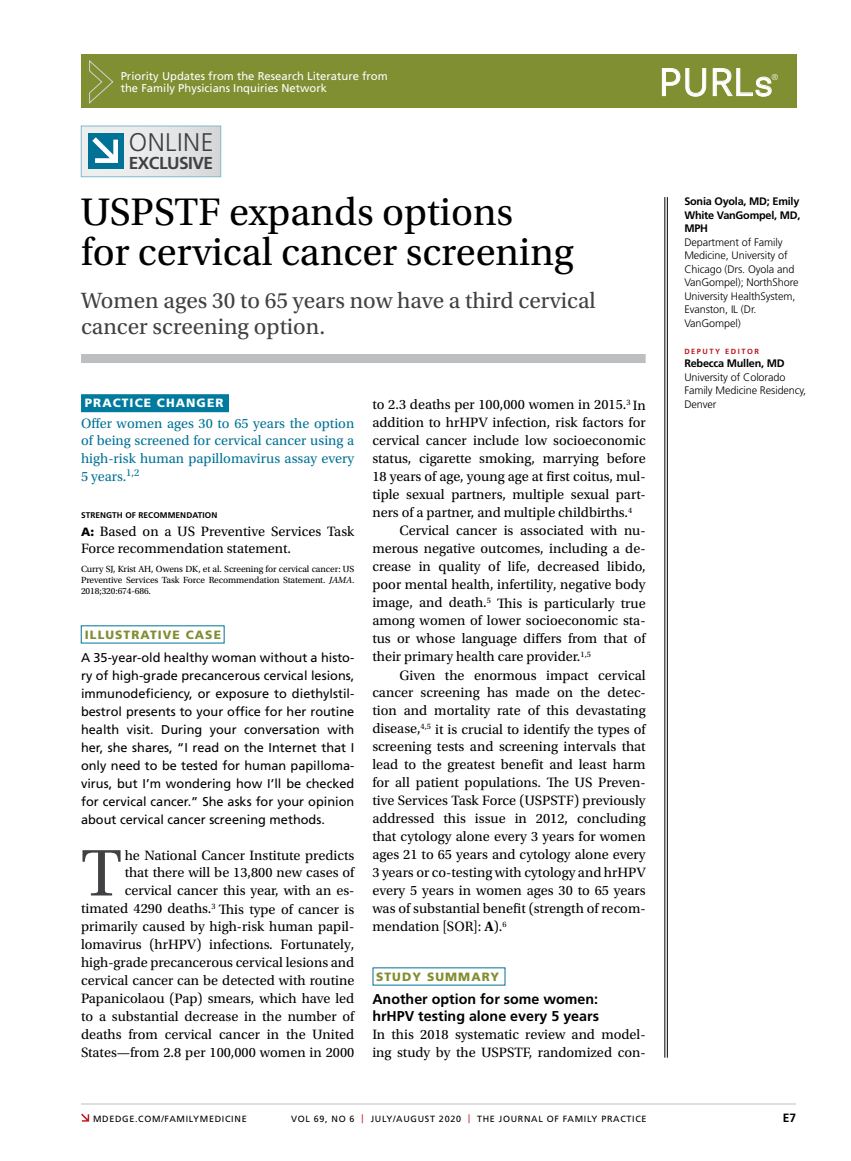
<style>
.page{position:relative;width:851px;height:1161px;background:#fff}
.page>*{position:absolute;margin:0;border:0;box-sizing:border-box;transform-origin:0 0}
.t1{font:69.45px "Utopia Std";color:#414042}
.t2{font:40.5px/40.5px "Utopia Std";color:#000}
.t3{font:36px "Neuzeit SLT Std";letter-spacing:.04em;color:#fff}
.t4{font:300 25.5px "Frutiger LT Std";letter-spacing:.02em;color:#414042}
.t5{font:23.25px/26.2px "Utopia Std";color:#414042}
.t6{font:700 17.25px "Frutiger LT Std";letter-spacing:-.03em;color:#414042}
.t7{font:14.25px/18px "Utopia Std";color:#000}
.t8{font:14.25px/18px "Utopia Std";color:#007296;text-align:justify}
.t9{font:700 14.25px/18px "Frutiger LT Std";color:#000}
.t10{font:12.75px/18px "Frutiger LT Std";color:#000;text-align:justify}
.t11{font:900 12px "Frutiger LT Std";letter-spacing:.09em;color:#7f8f32}
.t12{font:900 12px "Frutiger LT Std";letter-spacing:.09em;color:#fff}
.t13{font:700 12px "Frutiger LT Std";color:#000}
.t14{font:11.25px/12.1px "Frutiger LT Std";color:#fff}
.t15{font:300 10.8px/13.5px "Frutiger LT Std";letter-spacing:-.01em;color:#000}
.t16{font:700 10.8px/13.5px "Frutiger LT Std";letter-spacing:-.02em;color:#000;text-align:justify}
.t17{font:9.3px/10.8px "Utopia Std";letter-spacing:-.01em;color:#000;text-align:justify}
.t18{font:9px "Frutiger LT Std";letter-spacing:.075em;color:#000}
.t19{font:700 8.25px "Frutiger LT Std";letter-spacing:.01em;color:#000}
.t20{font:7.8px "Neuzeit SLT Std";color:#fff}
.t21{font:700 7.5px "Frutiger LT Std";letter-spacing:.2em;color:#ba141a}
.s1{font-family:"Frutiger LT Std";font-weight:900;font-size:12px}
.s2{font-weight:700}
.s3{font-style:italic}
.s4{color:#c4161c}
</style>
<div class="page">
<svg style="left:81px;top:1114px;width:8px;height:8px"></svg>
<hr style="left:81px;top:1104px;width:715px;height:1px;background:#bcbec0">
<div style="left:81px;top:54px;width:715px;height:54px;background:#7f8f32"></div>
<svg style="left:89px;top:60px;width:25px;height:44px"></svg>
<svg style="left:662px;top:68px;width:44px;height:28px"></svg>
<svg style="left:712px;top:68px;width:59px;height:28px"></svg>
<hr style="left:667px;top:197px;width:1px;height:861px;background:#000">
<hr style="left:664px;top:197px;width:1px;height:861px;background:#000">
<div style="left:81px;top:354px;width:564px;height:9px;background:#bcbec0"></div>
<div style="left:81px;top:394px;width:148px;height:18px;background:#007b9d"></div>
<div style="left:81px;top:126px;width:140px;height:51px;background:linear-gradient(to right,#f2f3f3,#dadbdc)"></div>
<div style="left:88px;top:133px;width:36px;height:36px;background:#007296"></div>
<svg style="left:92px;top:137px;width:26px;height:26px"></svg>
<p class="t14" style="left:121px;top:70px;width:268px">Priority Updates from the Research Literature from the Family Physicians Inquiries Network</p>
<h3 class="t3" style="left:659px;top:60px;width:115px">PURLs</h3>
<p class="t20" style="left:771px;top:72px;width:8px">®</p>
<h3 class="t4" style="left:129px;top:127px;width:86px">ONLINE</h3>
<p class="t6" style="left:129px;top:152px;width:86px">EXCLUSIVE</p>
<h2 class="t2" style="left:81px;top:192px;width:494px">USPSTF expands options<br>for cervical cancer screening</h2>
<h3 class="t5" style="left:81px;top:288px;width:516px">Women ages 30 to 65 years now have a third cervical cancer screening option.</h3>
<p class="t12" style="left:85px;top:396px;width:140px">PRACTICE CHANGER</p>
<p class="t8" style="left:81px;top:414px;width:275px">Offer women ages 30 to 65 years the option of being screened for cervical cancer using a high-risk human papillomavirus assay every 5 years.<sup>1,2</sup></p>
<p class="t19" style="left:81px;top:510px;width:138px">STRENGTH OF RECOMMENDATION</p>
<p class="t7" style="left:81px;top:522px;width:275px"><span class="s1">A</span><span class="s2">:</span> Based on a US Preventive Services Task<br>Force recommendation statement.</p>
<p class="t17" style="left:81px;top:564px;width:275px">Curry SJ, Krist AH, Owens DK, et al. Screening for cervical cancer: US Preventive Services Task Force Recommendation Statement. <span class="s3">JAMA</span>.<br>2018;320:674-686.</p>
<p class="t11" style="left:85px;top:628px;width:138px">ILLUSTRATIVE CASE</p>
<p class="t10" style="left:81px;top:648px;width:275px">A 35-year-old healthy woman without a histo&shy;ry of high-grade precancerous cervical lesions, immunodeficiency, or exposure to diethylstil&shy;bestrol presents to your office for her routine health visit. During your conversation with her, she shares, “I read on the Internet that I only need to be tested for human papilloma&shy;virus, but I’m wondering how I’ll be checked for cervical cancer.” She asks for your opinion about cervical cancer screening methods.</p>
<h1 class="t1" style="left:81px;top:835px;width:42px">T</h1>
<p class="t7" style="left:81px;top:846px;width:275px;text-align:right">he National Cancer Institute predicts<br>that there will be 13,800 new cases of cervical cancer this year, with an es&shy;timated 4290 deaths.<sup>3</sup> This type of cancer is primarily caused by high-risk human papil&shy;lomavirus (hrHPV) infections. Fortunately, high-grade precancerous cervical lesions and cervical cancer can be detected with routine Papanicolaou (Pap) smears, which have led to a substantial decrease in the number of deaths from cervical cancer in the United States—from 2.8 per 100,000 women in 2000</p>
<p class="t7" style="left:372px;top:396px;width:275px">to 2.3 deaths per 100,000 women in 2015.<sup>3</sup> In</p>
<p class="t7" style="left:372px;top:414px;width:275px">addition to hrHPV infection, risk factors for</p>
<p class="t7" style="left:372px;top:432px;width:275px">cervical cancer include low socioeconomic</p>
<p class="t7" style="left:372px;top:450px;width:275px">status, cigarette smoking, marrying before</p>
<p class="t7" style="left:372px;top:468px;width:275px">18 years of age, young age at first coitus, mul-</p>
<p class="t7" style="left:372px;top:486px;width:275px">tiple sexual partners, multiple sexual part-</p>
<p class="t7" style="left:372px;top:504px;width:261px">ners of a partner, and multiple childbirths.<sup>4</sup></p>
<p class="t7" style="left:399px;top:522px;width:248px">Cervical cancer is associated with nu-</p>
<p class="t7" style="left:372px;top:540px;width:275px">merous negative outcomes, including a de-</p>
<p class="t7" style="left:372px;top:558px;width:275px">crease in quality of life, decreased libido,</p>
<p class="t7" style="left:372px;top:576px;width:275px">poor mental health, infertility, negative body</p>
<p class="t7" style="left:372px;top:594px;width:275px">image, and death.<sup>5</sup> This is particularly true</p>
<p class="t7" style="left:372px;top:612px;width:275px">among women of lower socioeconomic sta-</p>
<p class="t7" style="left:372px;top:630px;width:275px">tus or whose language differs from that of</p>
<p class="t7" style="left:372px;top:648px;width:220px">their primary health care provider.<sup>1,5</sup></p>
<p class="t7" style="left:399px;top:666px;width:248px">Given the enormous impact cervical</p>
<p class="t7" style="left:372px;top:684px;width:275px">cancer screening has made on the detec-</p>
<p class="t7" style="left:372px;top:702px;width:275px">tion and mortality rate of this devastating</p>
<p class="t7" style="left:372px;top:720px;width:275px">disease,<sup>4,5</sup> it is crucial to identify the types of</p>
<p class="t7" style="left:372px;top:738px;width:275px">screening tests and screening intervals that</p>
<p class="t7" style="left:372px;top:756px;width:275px">lead to the greatest benefit and least harm</p>
<p class="t7" style="left:372px;top:774px;width:275px">for all patient populations. The US Preven-</p>
<p class="t7" style="left:372px;top:792px;width:275px">tive Services Task Force (USPSTF) previously</p>
<p class="t7" style="left:372px;top:810px;width:275px">addressed this issue in 2012, concluding</p>
<p class="t7" style="left:372px;top:828px;width:275px">that cytology alone every 3 years for women</p>
<p class="t7" style="left:372px;top:846px;width:275px">ages 21 to 65 years and cytology alone every</p>
<p class="t7" style="left:372px;top:864px;width:275px">3 years or co-testing with cytology and hrHPV</p>
<p class="t7" style="left:372px;top:882px;width:275px">every 5 years in women ages 30 to 65 years</p>
<p class="t7" style="left:372px;top:900px;width:275px">was of substantial benefit (strength of recom-</p>
<p class="t7" style="left:372px;top:918px;width:136px">mendation [SOR]: <span class="s2">A</span>).<sup>6</sup></p>
<p class="t11" style="left:376px;top:970px;width:124px">STUDY SUMMARY</p>
<p class="t9" style="left:372px;top:990px;width:228px">Another option for some women: hrHPV testing alone every 5 years</p>
<p class="t7" style="left:372px;top:1026px;width:275px">In this 2018 systematic review and model&shy;ing study by the USPSTF, randomized con-</p>
<p class="t16" style="left:684px;top:195px;width:118px">Sonia Oyola, MD; Emily White VanGompel, MD, MPH</p>
<p class="t15" style="left:684px;top:235px;width:116px">Department of Family<br>Medicine, University of<br>Chicago (Drs. Oyola and<br>VanGompel); NorthShore<br>University HealthSystem,<br>Evanston, IL (Dr.<br>VanGompel)</p>
<p class="t21" style="left:684px;top:347px;width:76px">DEPUTY EDITOR</p>
<p class="t16" style="left:684px;top:357px;width:102px">Rebecca Mullen, MD</p>
<p class="t15" style="left:684px;top:370px;width:123px">University of Colorado<br>Family Medicine Residency,<br>Denver</p>
<p class="t18" style="left:93px;top:1113px;width:155px">MDEDGE.COM/FAMILYMEDICINE</p>
<p class="t18" style="left:291px;top:1113px;width:357px">VOL 69, NO 6 <span class="s4">|</span> JULY/AUGUST 2020 <span class="s4">|</span> THE JOURNAL OF FAMILY PRACTICE</p>
<p class="t13" style="left:782px;top:1111px;width:15px">E7</p>
</div>
